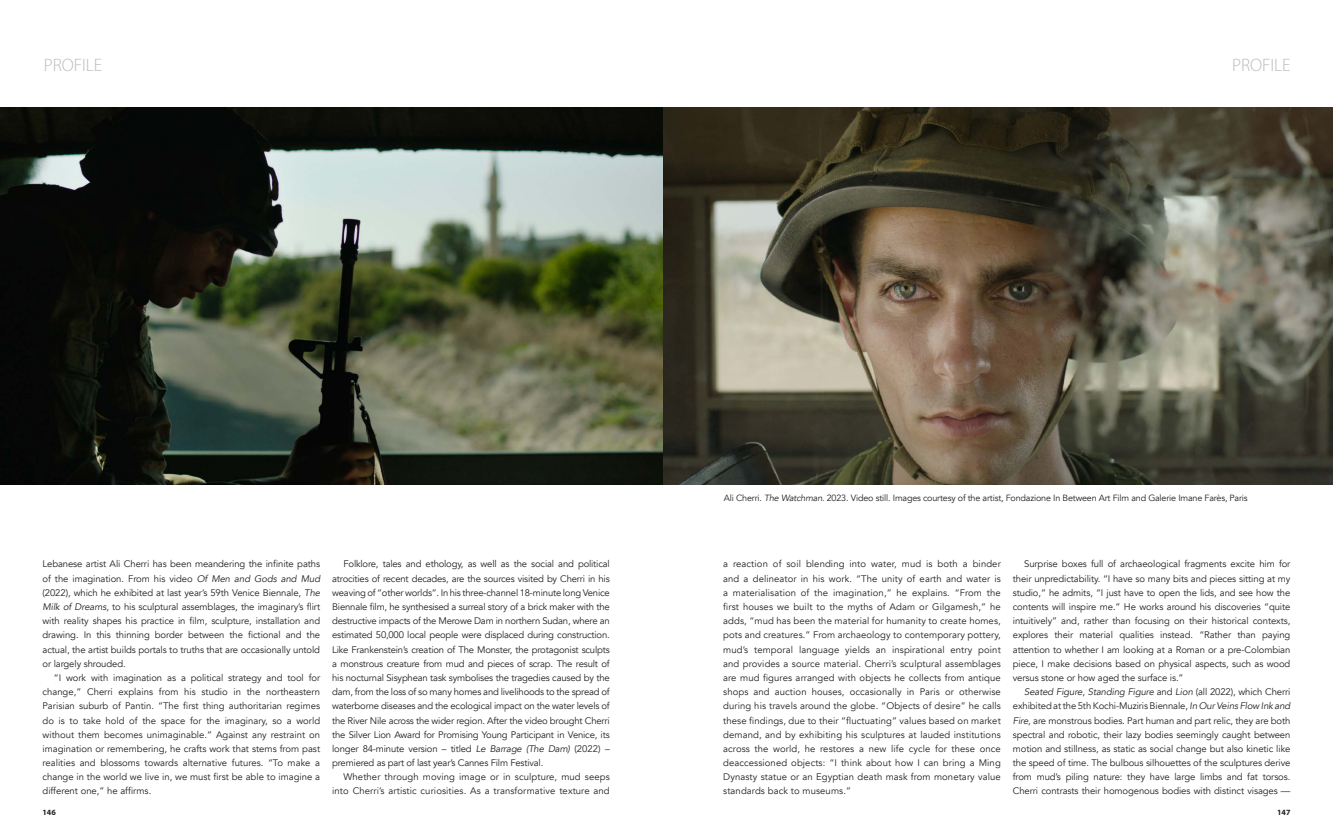
<style>
.page{position:relative;width:1333px;height:837px;background:#fff}
.page>*{position:absolute;margin:0;border:0;box-sizing:border-box;transform-origin:0 0}
.t1{font:300 18px "Myriad Pro";letter-spacing:-.005em;color:#bcbdc0}
.t2{font:9.5px/14.2px "Avenir";letter-spacing:-.01em;color:#231f20;text-align:justify}
.t3{font:9.5px/14.2px "Avenir";letter-spacing:.01em;color:#231f20;text-align:right}
.t4{font:9px "Avenir";letter-spacing:-.02em;color:#231f20}
.t5{font:700 8px "Myriad Pro";color:#231f20}
.s1{font-style:italic}
</style>
<div class="page">
<img style="left:0;top:108px;width:663px;height:376px">
<img style="left:663px;top:108px;width:669px;height:376px">
<p class="t1" style="left:44px;top:55px;width:60px">PROFILE</p>
<p class="t1" style="left:1231px;top:55px;width:60px">PROFILE</p>
<p class="t2" style="left:43px;top:557px;width:279px">Lebanese artist Ali Cherri has been meandering the infinite paths of the imagination. From his video <span class="s1">Of Men and Gods and Mud </span>(2022), which he exhibited at last year’s 59th Venice Biennale, <span class="s1">The Milk of Dreams</span>, to his sculptural assemblages, the imaginary’s flirt with reality shapes his practice in film, sculpture, installation and drawing. In this thinning border between the fictional and the actual, the artist builds portals to truths that are occasionally untold or largely shrouded.</p>
<p class="t2" style="left:43px;top:670px;width:279px;text-indent:11px">“I work with imagination as a political strategy and tool for change,” Cherri explains from his studio in the northeastern Parisian suburb of Pantin. “The first thing authoritarian regimes do is to take hold of the space for the imaginary, so a world without them becomes unimaginable.” Against any restraint on imagination or remembering, he crafts work that stems from past realities and blossoms towards alternative futures. “To make a change in the world we live in, we must first be able to imagine a different one,” he affirms.</p>
<p class="t2" style="left:332px;top:557px;width:279px;text-indent:11px">Folklore, tales and ethology, as well as the social and political atrocities of recent decades, are the sources visited by Cherri in his weaving of “other worlds”. In his three-channel 18-minute long Venice Biennale film, he synthesised a surreal story of a brick maker with the destructive impacts of the Merowe Dam in northern Sudan, where an estimated 50,000 local people were displaced during construction.<br>Like Frankenstein’s creation of The Monster, the protagonist sculpts a monstrous creature from mud and pieces of scrap. The result of his nocturnal Sisyphean task symbolises the tragedies caused by the dam, from the loss of so many homes and livelihoods to the spread of waterborne diseases and the ecological impact on the water levels of the River Nile across the wider region. After the video brought Cherri the Silver Lion Award for Promising Young Participant in Venice, its longer 84-minute version – titled <span class="s1">Le Barrage (The Dam)</span> (2022) – premiered as part of last year’s Cannes Film Festival.</p>
<p class="t3" style="left:332px;top:769px;width:279px">Whether through moving image or in sculpture, mud seeps into Cherri’s artistic curiosities. As a transformative texture and</p>
<p class="t4" style="left:723px;top:492px;width:525px">Ali Cherri. <span class="s1">The Watchman.</span> 2023. Video still. Images courtesy of the artist, Fondazione In Between Art Film and Galerie Imane Farès, Paris</p>
<p class="t2" style="left:723px;top:557px;width:279px">a reaction of soil blending into water, mud is both a binder and a delineator in his work. “The unity of earth and water is a materialisation of the imagination,” he explains. “From the first houses we built to the myths of Adam or Gilgamesh,” he adds, “mud has been the material for humanity to create homes, pots and creatures.” From archaeology to contemporary pottery, mud’s temporal language yields an inspirational entry point and provides a source material. Cherri’s sculptural assemblages are mud figures arranged with objects he collects from antique shops and auction houses, occasionally in Paris or otherwise during his travels around the globe. “Objects of desire” he calls these findings, due to their “fluctuating” values based on market demand, and by exhibiting his sculptures at lauded institutions across the world, he restores a new life cycle for these once deaccessioned objects: “I think about how I can bring a Ming Dynasty statue or an Egyptian death mask from monetary value standards back to museums.”</p>
<p class="t2" style="left:1012px;top:557px;width:279px;text-indent:11px">Surprise boxes full of archaeological fragments excite him for their unpredictability. “I have so many bits and pieces sitting at my studio,” he admits, “I just have to open the lids, and see how the contents will inspire me.” He works around his discoveries “quite intuitively” and, rather than focusing on their historical contexts, explores their material qualities instead. “Rather than paying attention to whether I am looking at a Roman or a pre-Colombian piece, I make decisions based on physical aspects, such as wood versus stone or how aged the surface is.”</p>
<p class="t2" style="left:1012px;top:684px;width:279px;text-indent:11px"><span class="s1">Seated Figure</span>, <span class="s1">Standing Figure</span> and <span class="s1">Lion</span> (all 2022), which Cherri exhibited at the 5th Kochi-Muziris Biennale, <span class="s1">In Our Veins Flow Ink and Fire</span>, are monstrous bodies. Part human and part relic, they are both spectral and robotic, their lazy bodies seemingly caught between motion and stillness, as static as social change but also kinetic like the speed of time. The bulbous silhouettes of the sculptures derive from mud’s piling nature: they have large limbs and fat torsos.<br>Cherri contrasts their homogenous bodies with distinct visages —</p>
<p class="t5" style="left:43px;top:806px;width:15px">146</p>
<p class="t5" style="left:1276px;top:806px;width:15px">147</p>
</div>
